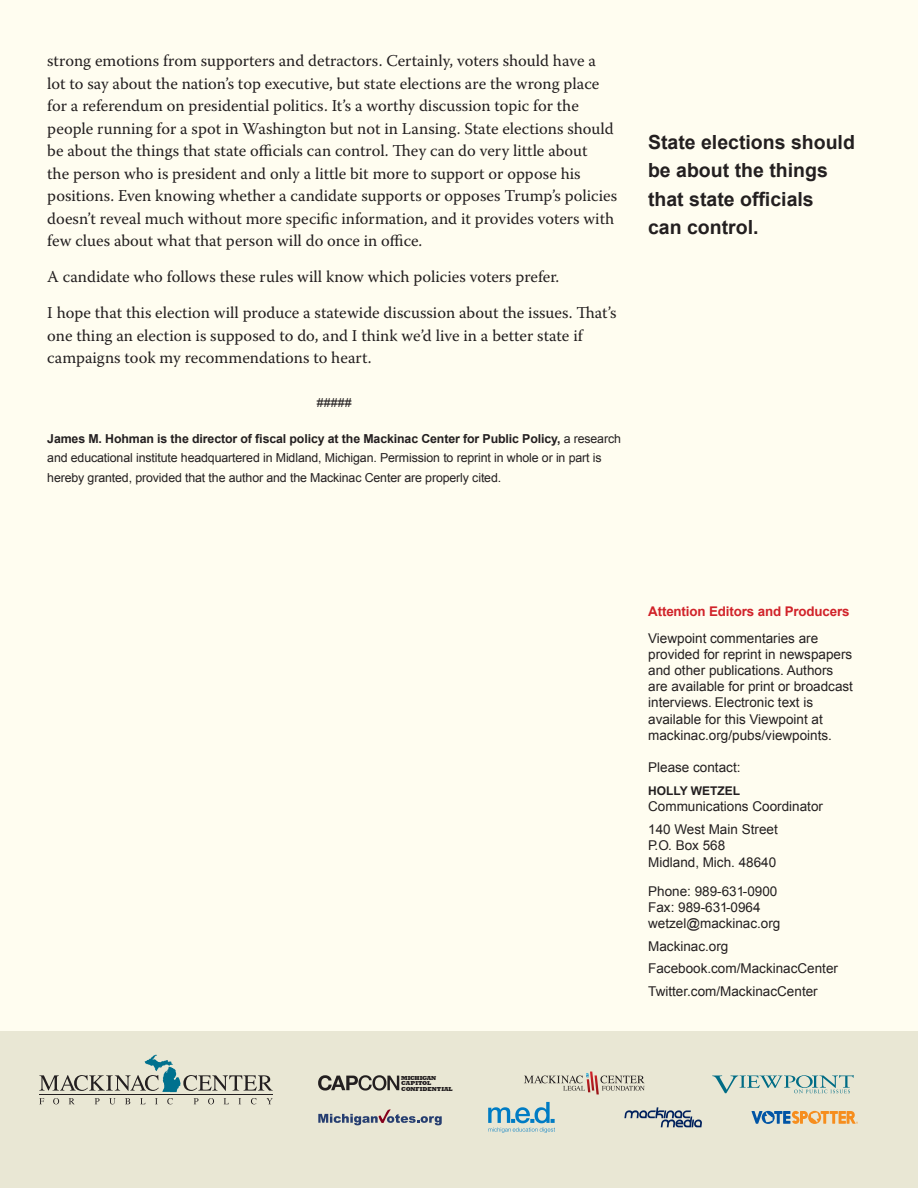
<style>
.page{position:relative;width:918px;height:1188px;background:#fffdf0}
.page>*{position:absolute;margin:0;border:0;box-sizing:border-box;transform-origin:0 0}
._12Second_Page_Quote{font:700 19.5px/28.5px "Arial";color:#231f20}
._13Viewpoint_body_te{font:16.5px/22.5px "Warnock Pro";color:#231f20}
.t1{font:13.5px/16.2px "Arial";color:#231f20}
.t2{font:700 13.35px "Arial";letter-spacing:-.01em;color:#d1232a}
._13Viewpoint_-_Autho{font:12.3px/19.5px "Arial";letter-spacing:-.01em;color:#231f20}
._12{font:12.3px "Arial";color:#231f20}
.t3{font:700 12px "Arial";color:#231f20}
.t4{font:800 6px/5.2px "Rockwell";color:#231f20}
.s1{font-weight:700}
</style>
<div class="page">
<div style="left:0;top:1031px;width:918px;height:157px;background:#e9e7d4"></div>
<svg style="left:318px;top:1109px;width:124px;height:16px"></svg>
<svg style="left:712px;top:1075px;width:142px;height:18px"></svg>
<svg style="left:624px;top:1107px;width:78px;height:20px"></svg>
<svg style="left:524px;top:1072px;width:121px;height:22px"></svg>
<svg style="left:318px;top:1075px;width:81px;height:16px"></svg>
<svg style="left:488px;top:1102px;width:67px;height:31px"></svg>
<svg style="left:39px;top:1098px;width:5px;height:6px"></svg>
<svg style="left:53px;top:1098px;width:6px;height:6px"></svg>
<svg style="left:69px;top:1098px;width:5px;height:6px"></svg>
<svg style="left:95px;top:1098px;width:5px;height:6px"></svg>
<svg style="left:109px;top:1098px;width:7px;height:6px"></svg>
<svg style="left:125px;top:1098px;width:5px;height:6px"></svg>
<svg style="left:140px;top:1098px;width:6px;height:6px"></svg>
<svg style="left:155px;top:1098px;width:3px;height:6px"></svg>
<svg style="left:167px;top:1098px;width:6px;height:6px"></svg>
<svg style="left:194px;top:1098px;width:5px;height:6px"></svg>
<svg style="left:208px;top:1098px;width:6px;height:6px"></svg>
<svg style="left:224px;top:1098px;width:5px;height:6px"></svg>
<svg style="left:238px;top:1098px;width:3px;height:6px"></svg>
<svg style="left:251px;top:1098px;width:5px;height:6px"></svg>
<svg style="left:267px;top:1098px;width:6px;height:6px"></svg>
<hr style="left:39px;top:1094px;width:234px;height:1px;background:#231f20">
<svg style="left:39px;top:1055px;width:234px;height:37px"></svg>
<svg style="left:752px;top:1111px;width:106px;height:13px"></svg>
<p class="_13Viewpoint_body_te" style="left:47px;top:49px;width:571px">strong emotions from supporters and detractors. Certainly, voters should have a lot to say about the nation’s top executive, but state elections are the wrong place for a referendum on presidential politics. It’s a worthy discussion topic for the people running for a spot in Washington but not in Lansing. State elections should be about the things that state officials can control. They can do very little about<br>the person who is president and only a little bit more to support or oppose his positions. Even knowing whether a candidate supports or opposes Trump’s policies doesn’t reveal much without more specific information, and it provides voters with few clues about what that person will do once in office.</p>
<p class="_13Viewpoint_body_te" style="left:47px;top:265px;width:514px">A candidate who follows these rules will know which policies voters prefer.</p>
<p class="_13Viewpoint_body_te" style="left:47px;top:301px;width:571px">I hope that this election will produce a statewide discussion about the issues. That’s one thing an election is supposed to do, and I think we’d live in a better state if campaigns took my recommendations to heart.</p>
<p class="_12" style="left:317px;top:394px;width:36px">#####</p>
<p class="_13Viewpoint_-_Autho" style="left:47px;top:429px;width:575px"><span class="s1">James M. Hohman is the director of fiscal policy at the Mackinac Center for Public Policy,</span> a research and educational institute headquartered in Midland, Michigan. Permission to reprint in whole or in part is hereby granted, provided that the author and the Mackinac Center are properly cited.</p>
<p class="_12Second_Page_Quote" style="left:648px;top:128px;width:208px">State elections should be about the things that state officials<br>can control.</p>
<p class="t4" style="left:401px;top:1075px;width:53px">MICHIGAN<br>CAPITOL<br>CONFIDENTIAL</p>
<p class="t2" style="left:648px;top:602px;width:203px">Attention Editors and Producers</p>
<p class="t1" style="left:648px;top:630px;width:206px">Viewpoint commentaries are provided for reprint in newspapers and other publications. Authors are available for print or broadcast interviews. Electronic text is available for this Viewpoint at mackinac.org/pubs/viewpoints.</p>
<p class="t1" style="left:648px;top:759px;width:94px">Please contact:</p>
<p class="t3" style="left:648px;top:783px;width:94px">HOLLY WETZEL</p>
<p class="t1" style="left:648px;top:795px;width:176px;line-height:23px">Communications Coordinator<br>140 West Main Street</p>
<p class="t1" style="left:648px;top:838px;width:130px">P.O. Box 568<br>Midland, Mich. 48640</p>
<p class="t1" style="left:648px;top:883px;width:134px">Phone: 989-631-0900<br>Fax: 989-631-0964 wetzel@mackinac.org</p>
<p class="t1" style="left:648px;top:935px;width:191px;line-height:22.5px">Mackinac.org<br>Facebook.com/MackinacCenter<br>Twitter.com/MackinacCenter</p>
</div>
